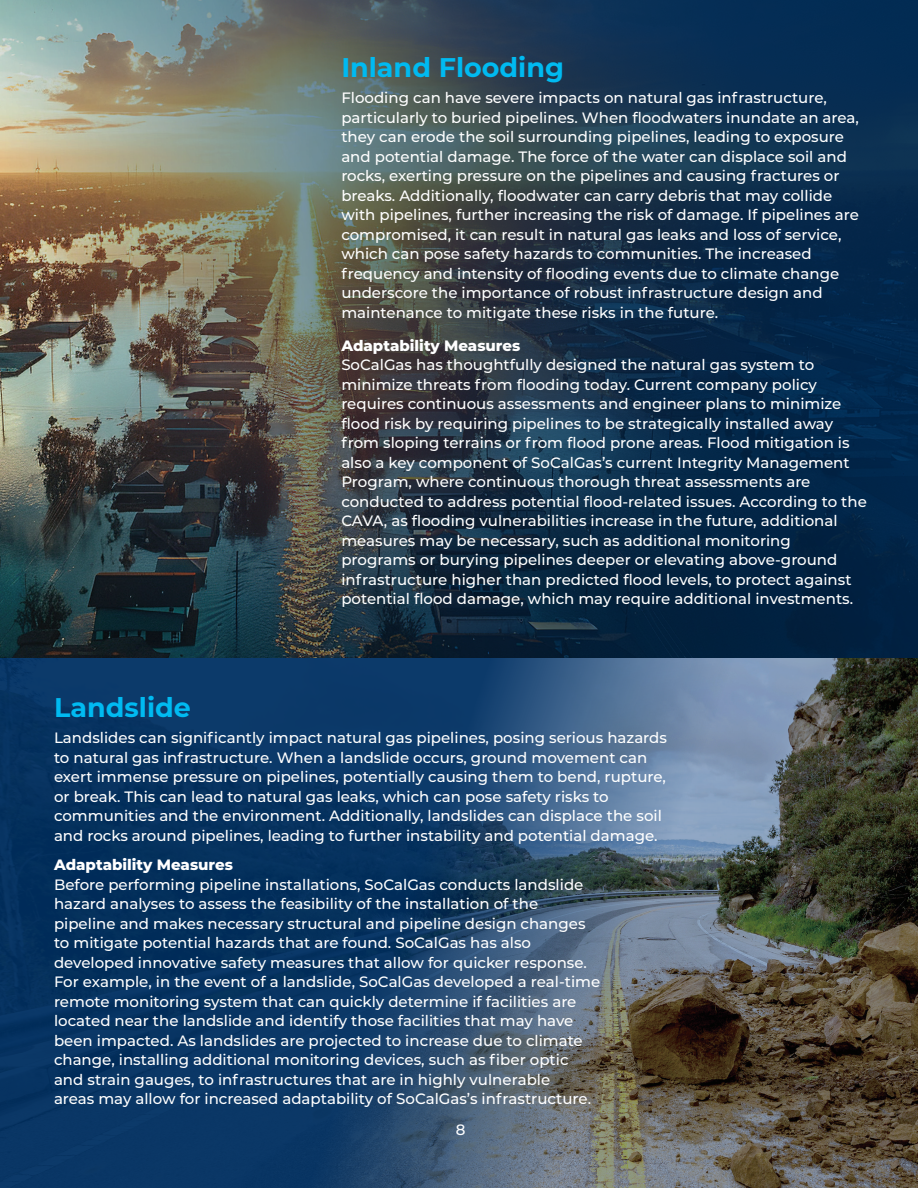
<style>
.page{position:relative;width:918px;height:1188px;background:#fff}
.page>*{position:absolute;margin:0;border:0;box-sizing:border-box;transform-origin:0 0}
.t1{font:700 27px "Montserrat";color:#00baf1}
.t2{font:500 15px/19.5px "Montserrat";color:#fff}
.t3{font:800 15px "Montserrat";color:#fff}
</style>
<div class="page">
<img style="left:0;top:658px;width:918px;height:530px">
<img style="left:0;top:0;width:918px;height:658px">
<h1 class="t1" style="left:341px;top:48px;width:224px">Inland Flooding</h1>
<p class="t2" style="left:341px;top:88px;width:519px">Flooding can have severe impacts on natural gas infrastructure, particularly to buried pipelines. When floodwaters inundate an area, they can erode the soil surrounding pipelines, leading to exposure and potential damage. The force of the water can displace soil and rocks, exerting pressure on the pipelines and causing fractures or breaks. Additionally, floodwater can carry debris that may collide with pipelines, further increasing the risk of damage. If pipelines are compromised, it can result in natural gas leaks and loss of service, which can pose safety hazards to communities. The increased frequency and intensity of flooding events due to climate change underscore the importance of robust infrastructure design and maintenance to mitigate these risks in the future.</p>
<p class="t3" style="left:341px;top:335px;width:180px">Adaptability Measures</p>
<p class="t2" style="left:341px;top:355px;width:527px">SoCalGas has thoughtfully designed the natural gas system to minimize threats from flooding today. Current company policy requires continuous assessments and engineer plans to minimize flood risk by requiring pipelines to be strategically installed away from sloping terrains or from flood prone areas. Flood mitigation is also a key component of SoCalGas’s current Integrity Management Program, where continuous thorough threat assessments are conducted to address potential flood-related issues. According to the CAVA, as flooding vulnerabilities increase in the future, additional measures may be necessary, such as additional monitoring programs or burying pipelines deeper or elevating above-ground infrastructure higher than predicted flood levels, to protect against potential flood damage, which may require additional investments.</p>
<h1 class="t1" style="left:54px;top:688px;width:138px">Landslide</h1>
<p class="t2" style="left:54px;top:727px;width:615px">Landslides can significantly impact natural gas pipelines, posing serious hazards to natural gas infrastructure. When a landslide occurs, ground movement can exert immense pressure on pipelines, potentially causing them to bend, rupture, or break. This can lead to natural gas leaks, which can pose safety risks to communities and the environment. Additionally, landslides can displace the soil and rocks around pipelines, leading to further instability and potential damage.</p>
<p class="t3" style="left:54px;top:854px;width:180px">Adaptability Measures</p>
<p class="t2" style="left:54px;top:874px;width:548px">Before performing pipeline installations, SoCalGas conducts landslide hazard analyses to assess the feasibility of the installation of the pipeline and makes necessary structural and pipeline design changes to mitigate potential hazards that are found. SoCalGas has also developed innovative safety measures that allow for quicker response.<br>For example, in the event of a landslide, SoCalGas developed a real-time remote monitoring system that can quickly determine if facilities are located near the landslide and identify those facilities that may have been impacted. As landslides are projected to increase due to climate change, installing additional monitoring devices, such as fiber optic and strain gauges, to infrastructures that are in highly vulnerable<br>areas may allow for increased adaptability of SoCalGas’s infrastructure.</p>
<p class="t2" style="left:456px;top:1120px;width:11px">8</p>
</div>
